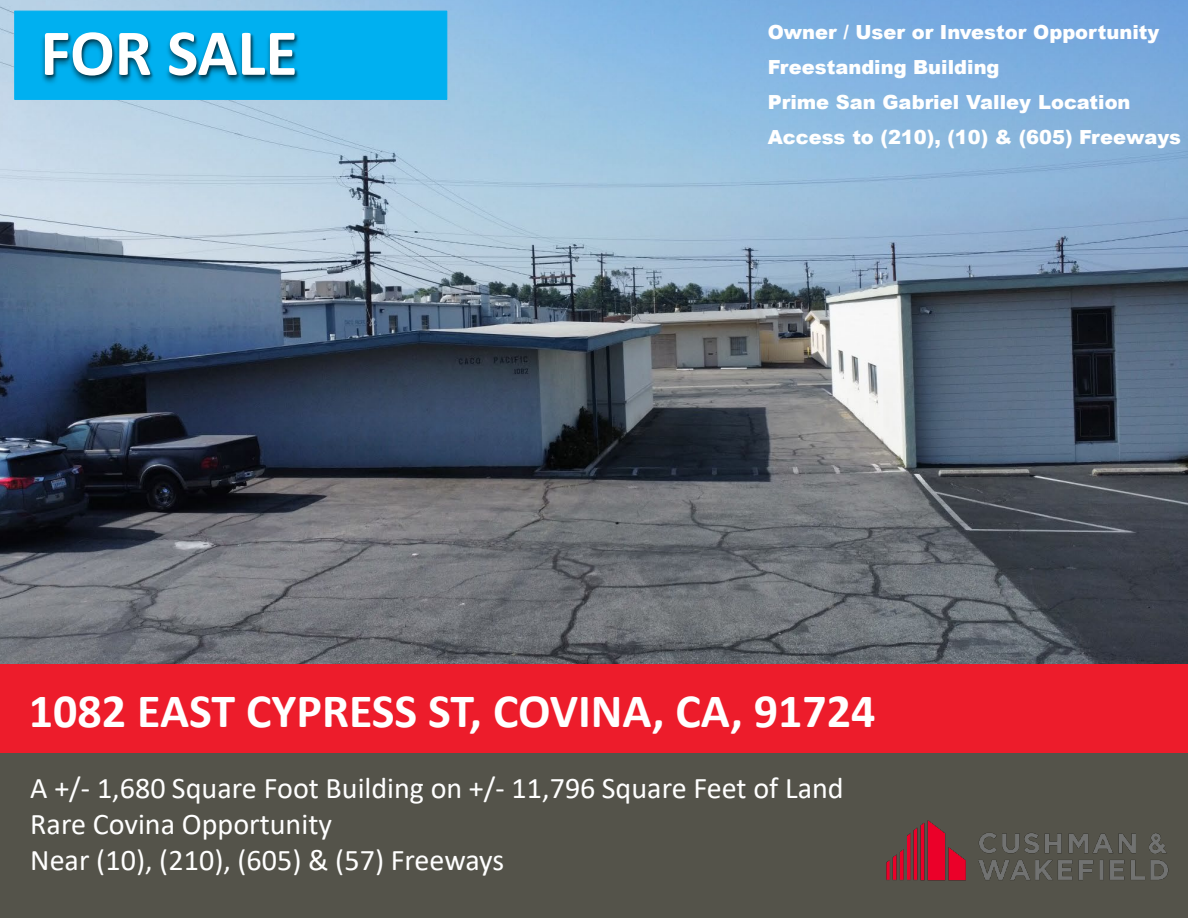
<style>
.page{position:relative;width:1188px;height:918px;background:#fff}
.page>*{position:absolute;margin:0;border:0;box-sizing:border-box;transform-origin:0 0}
.t1{font:700 66px "Calibri";color:#fff}
.t2{font:700 48px "Calibri";color:#fff}
.t3{font:30px "Calibri";color:#fff}
.t4{font:900 19.5px "Arial";color:#fff}
</style>
<div class="page">
<img style="left:0;top:0;width:1188px;height:664px">
<div style="left:0;top:734px;width:1188px;height:184px;background:#54534a"></div>
<div style="left:0;top:664px;width:1188px;height:89px;background:#ed1c2b"></div>
<img style="left:886px;top:820px;width:283px;height:61px">
<div style="left:14px;top:11px;width:433px;height:89px;background:#00b0f0"></div>
<img style="left:0;top:0;width:364px;height:148px">
<img style="left:0;top:0;width:358px;height:138px">
<p class="t1" style="left:40px;top:6px;width:259px">FOR SALE</p>
<p class="t4" style="left:768px;top:18px;width:393px">Owner / User or Investor Opportunity</p>
<p class="t4" style="left:768px;top:53px;width:233px">Freestanding Building</p>
<p class="t4" style="left:768px;top:88px;width:364px">Prime San Gabriel Valley Location</p>
<p class="t4" style="left:768px;top:123px;width:415px">Access to (210), (10) &amp; (605) Freeways</p>
<p class="t2" style="left:29px;top:677px;width:848px">1082 EAST CYPRESS ST, COVINA, CA, 91724</p>
<p class="t3" style="left:30px;top:767px;width:815px">A +/- 1,680 Square Foot Building on +/- 11,796 Square Feet of Land</p>
<p class="t3" style="left:30px;top:803px;width:303px">Rare Covina Opportunity</p>
<p class="t3" style="left:30px;top:839px;width:476px">Near (10), (210), (605) &amp; (57) Freeways</p>
</div>
